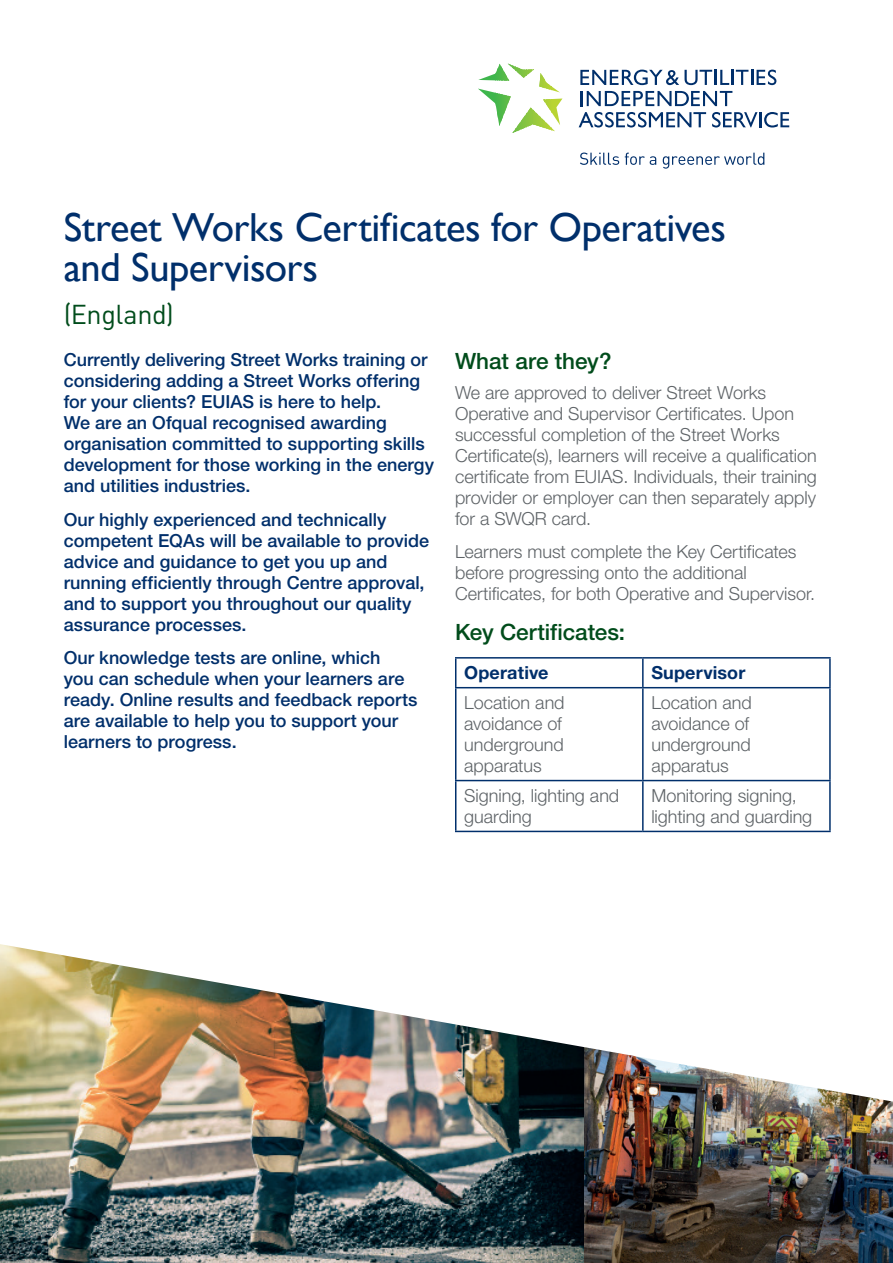
<style>
.page{position:relative;width:893px;height:1263px;background:#fff}
.page>*{position:absolute;margin:0;border:0;box-sizing:border-box;transform-origin:0 0}
.t1{font:40.5px/40.5px "Gill Sans";letter-spacing:-.01em;color:#002f6b}
.t2{font:27px "DINOT";letter-spacing:-.015em;color:#004c1b}
.t3{font:500 22.5px "Helvetica Neue LT Std";letter-spacing:-.005em;color:#004c1b}
.t4{font:500 18px/21px "Helvetica Neue LT Std";color:#002f6b}
.t5{font:300 18px/21px "Helvetica Neue LT Std";color:#5e6367}
.t6{font:700 18px "Helvetica Neue LT Std";letter-spacing:.005em;color:#002f6b}
</style>
<div class="page">
<img style="left:0;top:1101px;width:585px;height:162px">
<img style="left:585px;top:1101px;width:308px;height:162px">
<svg style="left:0;top:659px;width:890px;height:442px"></svg>
<hr style="left:455px;top:657px;width:188px;height:2px;background:#002f6b">
<svg style="left:455px;top:659px;width:1px;height:28px"></svg>
<hr style="left:643px;top:657px;width:188px;height:2px;background:#002f6b">
<hr style="left:642px;top:659px;width:2px;height:28px;background:#002f6b">
<hr style="left:829px;top:659px;width:2px;height:28px;background:#002f6b">
<hr style="left:455px;top:687px;width:188px;height:1px;background:#002f6b">
<hr style="left:455px;top:688px;width:1px;height:92px;background:#002f6b">
<hr style="left:643px;top:687px;width:188px;height:1px;background:#002f6b">
<hr style="left:642px;top:688px;width:2px;height:92px;background:#002f6b">
<hr style="left:829px;top:688px;width:2px;height:92px;background:#002f6b">
<hr style="left:455px;top:780px;width:188px;height:1px;background:#002f6b">
<hr style="left:455px;top:781px;width:1px;height:50px;background:#002f6b">
<hr style="left:643px;top:780px;width:188px;height:1px;background:#002f6b">
<hr style="left:642px;top:781px;width:2px;height:50px;background:#002f6b">
<hr style="left:829px;top:781px;width:2px;height:50px;background:#002f6b">
<hr style="left:455px;top:831px;width:188px;height:1px;background:#002f6b">
<hr style="left:643px;top:831px;width:188px;height:1px;background:#002f6b">
<svg style="left:580px;top:70px;width:168px;height:15px"></svg>
<hr style="left:751px;top:70px;width:3px;height:15px;background:#002f6b">
<svg style="left:757px;top:70px;width:19px;height:15px"></svg>
<svg style="left:580px;top:91px;width:152px;height:15px"></svg>
<svg style="left:579px;top:112px;width:127px;height:15px"></svg>
<svg style="left:712px;top:112px;width:45px;height:15px"></svg>
<hr style="left:759px;top:112px;width:3px;height:15px;background:#002f6b">
<svg style="left:764px;top:112px;width:25px;height:15px"></svg>
<svg style="left:478px;top:73px;width:17px;height:30px"></svg>
<hr style="left:495px;top:63px;width:1px;height:70px;background:#41b64b">
<hr style="left:496px;top:63px;width:1px;height:70px;background:#43b64b">
<hr style="left:497px;top:63px;width:1px;height:70px;background:#44b74b">
<hr style="left:498px;top:63px;width:1px;height:70px;background:#47b74a">
<hr style="left:499px;top:63px;width:1px;height:70px;background:#49b74a">
<hr style="left:500px;top:63px;width:1px;height:70px;background:#4cb84a">
<hr style="left:501px;top:63px;width:1px;height:70px;background:#4fb849">
<hr style="left:502px;top:63px;width:1px;height:70px;background:#50b949">
<hr style="left:503px;top:63px;width:1px;height:70px;background:#54b949">
<hr style="left:504px;top:63px;width:1px;height:70px;background:#55b949">
<hr style="left:505px;top:63px;width:1px;height:70px;background:#58ba49">
<hr style="left:506px;top:63px;width:1px;height:70px;background:#5bba48">
<hr style="left:507px;top:63px;width:1px;height:70px;background:#5ebb48">
<hr style="left:508px;top:63px;width:1px;height:70px;background:#61bb48">
<hr style="left:509px;top:63px;width:1px;height:70px;background:#63bc48">
<hr style="left:510px;top:63px;width:1px;height:70px;background:#66bc47">
<hr style="left:511px;top:63px;width:1px;height:70px;background:#69bd47">
<hr style="left:512px;top:63px;width:1px;height:70px;background:#6abd47">
<hr style="left:513px;top:63px;width:1px;height:70px;background:#6dbe46">
<hr style="left:514px;top:63px;width:1px;height:70px;background:#6ebe46">
<hr style="left:515px;top:63px;width:1px;height:70px;background:#71bf45">
<hr style="left:516px;top:63px;width:1px;height:70px;background:#74bf45">
<hr style="left:517px;top:63px;width:1px;height:70px;background:#75c045">
<hr style="left:518px;top:63px;width:1px;height:70px;background:#77c044">
<hr style="left:519px;top:63px;width:1px;height:70px;background:#79c143">
<hr style="left:520px;top:63px;width:1px;height:70px;background:#7ac143">
<hr style="left:521px;top:63px;width:1px;height:70px;background:#7cc243">
<hr style="left:522px;top:63px;width:1px;height:70px;background:#7ec242">
<hr style="left:523px;top:63px;width:1px;height:70px;background:#81c342">
<hr style="left:524px;top:63px;width:1px;height:70px;background:#83c341">
<hr style="left:525px;top:63px;width:1px;height:70px;background:#84c441">
<hr style="left:526px;top:63px;width:1px;height:70px;background:#86c441">
<hr style="left:527px;top:63px;width:1px;height:70px;background:#88c540">
<hr style="left:528px;top:63px;width:1px;height:70px;background:#89c540">
<hr style="left:529px;top:63px;width:1px;height:70px;background:#8cc63f">
<hr style="left:530px;top:63px;width:1px;height:70px;background:#8ec73f">
<hr style="left:531px;top:63px;width:1px;height:70px;background:#90c73f">
<hr style="left:532px;top:63px;width:1px;height:70px;background:#91c73e">
<hr style="left:533px;top:63px;width:1px;height:70px;background:#93c83e">
<hr style="left:534px;top:63px;width:1px;height:70px;background:#96c93d">
<hr style="left:535px;top:63px;width:1px;height:70px;background:#98c93d">
<hr style="left:536px;top:63px;width:1px;height:70px;background:#9aca3d">
<hr style="left:537px;top:63px;width:1px;height:70px;background:#9ccb3c">
<hr style="left:538px;top:63px;width:1px;height:70px;background:#9dcb3c">
<hr style="left:539px;top:63px;width:1px;height:70px;background:#9fcc3c">
<hr style="left:540px;top:63px;width:1px;height:70px;background:#a1cc3b">
<hr style="left:541px;top:63px;width:1px;height:70px;background:#a3cd3b">
<hr style="left:542px;top:63px;width:1px;height:70px;background:#a5cd39">
<hr style="left:543px;top:63px;width:1px;height:70px;background:#a7ce38">
<hr style="left:544px;top:63px;width:1px;height:70px;background:#a9cf38">
<hr style="left:545px;top:63px;width:1px;height:70px;background:#abcf38">
<hr style="left:546px;top:63px;width:1px;height:70px;background:#acd037">
<hr style="left:547px;top:63px;width:1px;height:70px;background:#aed036">
<hr style="left:548px;top:63px;width:1px;height:70px;background:#b0d136">
<hr style="left:549px;top:63px;width:1px;height:70px;background:#b3d234">
<hr style="left:550px;top:63px;width:1px;height:70px;background:#b4d234">
<hr style="left:551px;top:63px;width:1px;height:70px;background:#b6d333">
<hr style="left:552px;top:63px;width:1px;height:70px;background:#b8d432">
<svg style="left:553px;top:87px;width:9px;height:45px"></svg>
<svg style="left:580px;top:153px;width:184px;height:16px"></svg>
<h1 class="t1" style="left:64px;top:207px;width:664px">Street Works Certificates for Operatives and Supervisors</h1>
<h2 class="t2" style="left:64px;top:293px;width:112px">(England)</h2>
<p class="t4" style="left:64px;top:349px;width:372px">Currently delivering Street Works training or considering adding a Street Works offering for your clients? EUIAS is here to help.<br>We are an Ofqual recognised awarding organisation committed to supporting skills development for those working in the energy and utilities industries.</p>
<p class="t4" style="left:64px;top:508px;width:367px">Our highly experienced and technically competent EQAs will be available to provide advice and guidance to get you up and running efficiently through Centre approval, and to support you throughout our quality assurance processes.</p>
<p class="t4" style="left:64px;top:647px;width:355px">Our knowledge tests are online, which<br>you can schedule when your learners are ready. Online results and feedback reports are available to help you to support your learners to progress.</p>
<p class="t3" style="left:455px;top:348px;width:158px">What are they?</p>
<p class="t5" style="left:455px;top:381px;width:363px">We are approved to deliver Street Works Operative and Supervisor Certificates. Upon successful completion of the Street Works Certificate(s), learners will receive a qualification certificate from EUIAS. Individuals, their training provider or employer can then separately apply for a SWQR card.</p>
<p class="t5" style="left:455px;top:541px;width:362px">Learners must complete the Key Certificates before progressing onto the additional<br>Certificates, for both Operative and Supervisor.</p>
<p class="t3" style="left:455px;top:619px;width:172px">Key Certificates:</p>
<p class="t6" style="left:464px;top:662px;width:86px">Operative</p>
<p class="t6" style="left:651px;top:662px;width:95px">Supervisor</p>
<p class="t5" style="left:464px;top:692px;width:102px">Location and avoidance of underground apparatus</p>
<p class="t5" style="left:651px;top:692px;width:102px">Location and avoidance of underground apparatus</p>
<p class="t5" style="left:464px;top:785px;width:157px">Signing, lighting and guarding</p>
<p class="t5" style="left:651px;top:785px;width:162px">Monitoring signing, lighting and guarding</p>
</div>
